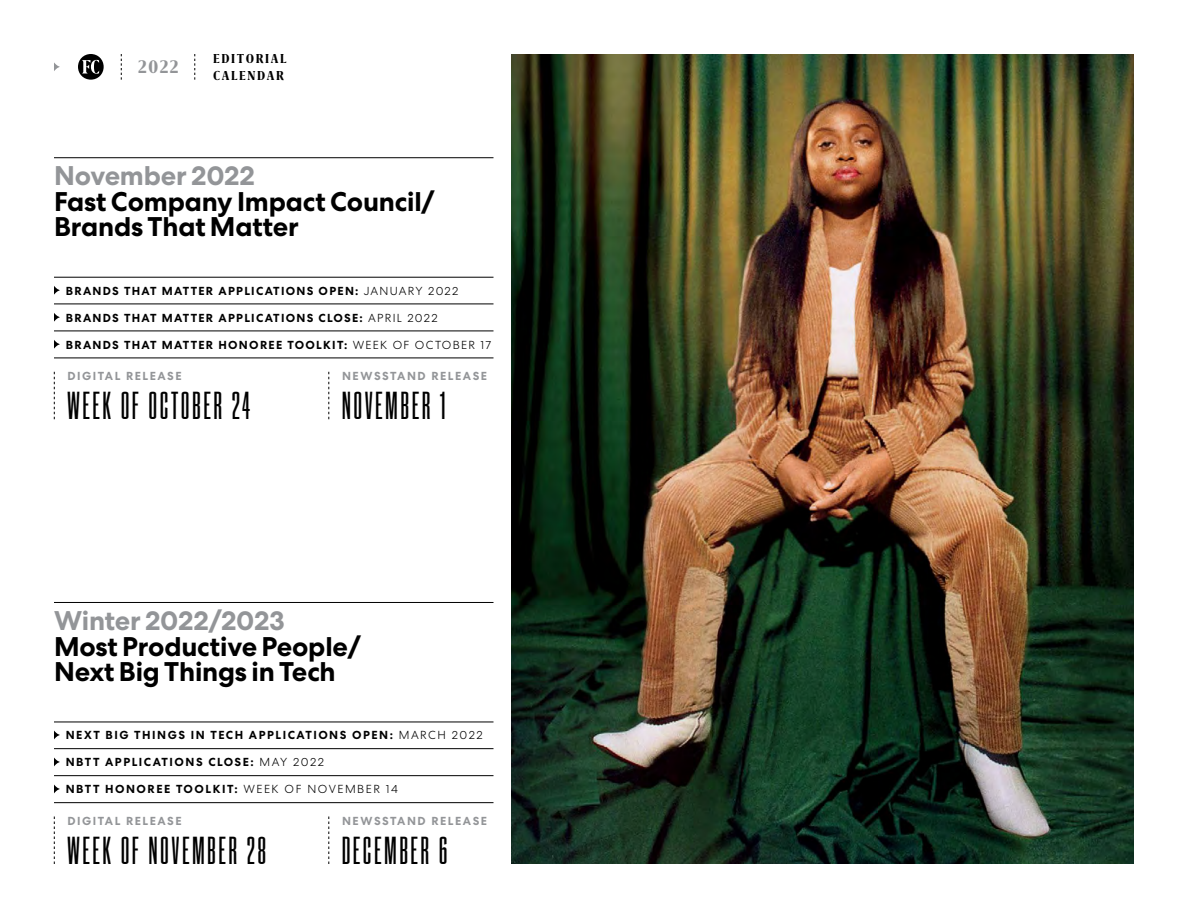
<style>
.page{position:relative;width:1188px;height:918px;background:#fff}
.page>*{position:absolute;margin:0;border:0;box-sizing:border-box;transform-origin:0 0}
.t1{font:300 39px "A2 Beckett";letter-spacing:.08em;color:#000}
.t2{font:700 27px/25.5px "Centra No 2";letter-spacing:-.005em;color:#000}
.t3{font:700 27px "Centra No 2";letter-spacing:-.005em;color:#939598}
.t4{font:700 21px "Grifito S";color:#939598}
.t5{font:700 15px/16.6px "Grifito S";letter-spacing:.11em;color:#000}
.t6{font:700 11.7px "Centra No 2";letter-spacing:.11em;color:#000}
.t7{font:700 11.7px "Centra No 2";letter-spacing:.13em;color:#000}
.t8{font:700 11.7px "Centra No 2";letter-spacing:.13em;color:#939598}
.s1{font-weight:300}
</style>
<div class="page">
<img style="left:512px;top:54px;width:622px;height:810px">
<hr style="left:54px;top:157px;width:440px;height:1px;background:#000">
<svg style="left:194px;top:54px;width:1px;height:26px"></svg>
<svg style="left:121px;top:54px;width:1px;height:26px"></svg>
<div style="left:78px;top:54px;width:26px;height:26px;background:#000;border-radius:50%"></div>
<svg style="left:82px;top:60px;width:17px;height:14px"></svg>
<svg style="left:54px;top:62px;width:6px;height:9px"></svg>
<hr style="left:54px;top:277px;width:440px;height:1px;background:#000">
<hr style="left:54px;top:304px;width:440px;height:1px;background:#000">
<hr style="left:54px;top:331px;width:440px;height:1px;background:#000">
<hr style="left:54px;top:358px;width:440px;height:1px;background:#000">
<svg style="left:54px;top:286px;width:6px;height:9px"></svg>
<svg style="left:54px;top:313px;width:6px;height:9px"></svg>
<svg style="left:54px;top:340px;width:6px;height:9px"></svg>
<svg style="left:328px;top:372px;width:1px;height:47px"></svg>
<svg style="left:54px;top:372px;width:1px;height:47px"></svg>
<hr style="left:54px;top:602px;width:440px;height:1px;background:#000">
<hr style="left:54px;top:722px;width:440px;height:1px;background:#000">
<hr style="left:54px;top:748px;width:440px;height:1px;background:#000">
<hr style="left:54px;top:775px;width:440px;height:1px;background:#000">
<hr style="left:54px;top:802px;width:440px;height:1px;background:#000">
<svg style="left:54px;top:730px;width:6px;height:9px"></svg>
<svg style="left:54px;top:758px;width:6px;height:8px"></svg>
<svg style="left:54px;top:784px;width:6px;height:9px"></svg>
<svg style="left:328px;top:817px;width:1px;height:47px"></svg>
<svg style="left:54px;top:817px;width:1px;height:47px"></svg>
<h3 class="t4" style="left:138px;top:56px;width:42px">2022</h3>
<p class="t5" style="left:213px;top:50px;width:75px">EDITORIAL<br>CALENDAR</p>
<h2 class="t3" style="left:54px;top:160px;width:202px">November 2022</h2>
<h2 class="t2" style="left:54px;top:189px;width:382px">Fast Company Impact Council/<br>Brands That Matter</h2>
<p class="t6" style="left:66px;top:284px;width:394px">BRANDS THAT MATTER APPLICATIONS OPEN: <span class="s1">JANUARY 2022</span></p>
<p class="t6" style="left:66px;top:311px;width:374px">BRANDS THAT MATTER APPLICATIONS CLOSE: <span class="s1">APRIL 2022</span></p>
<p class="t6" style="left:66px;top:338px;width:427px">BRANDS THAT MATTER HONOREE TOOLKIT: <span class="s1">WEEK OF OCTOBER 17</span></p>
<p class="t8" style="left:68px;top:369px;width:116px">DIGITAL RELEASE</p>
<h1 class="t1" style="left:68px;top:385px;width:184px">WEEK OF OCTOBER 24</h1>
<p class="t8" style="left:342px;top:369px;width:147px">NEWSSTAND RELEASE</p>
<h1 class="t1" style="left:342px;top:385px;width:105px">NOVEMBER 1</h1>
<h2 class="t3" style="left:54px;top:605px;width:232px">Winter 2022/2023</h2>
<h2 class="t2" style="left:54px;top:634px;width:309px">Most Productive People/<br>Next Big Things in Tech</h2>
<p class="t7" style="left:66px;top:728px;width:419px">NEXT BIG THINGS IN TECH APPLICATIONS OPEN: <span class="s1">MARCH 2022</span></p>
<p class="t7" style="left:66px;top:755px;width:260px">NBTT APPLICATIONS CLOSE: <span class="s1">MAY 2022</span></p>
<p class="t7" style="left:66px;top:782px;width:334px">NBTT HONOREE TOOLKIT: <span class="s1">WEEK OF NOVEMBER 14</span></p>
<p class="t8" style="left:68px;top:814px;width:116px">DIGITAL RELEASE</p>
<h1 class="t1" style="left:68px;top:829px;width:200px">WEEK OF NOVEMBER 28</h1>
<p class="t8" style="left:342px;top:814px;width:147px">NEWSSTAND RELEASE</p>
<h1 class="t1" style="left:342px;top:829px;width:107px">DECEMBER 6</h1>
</div>
